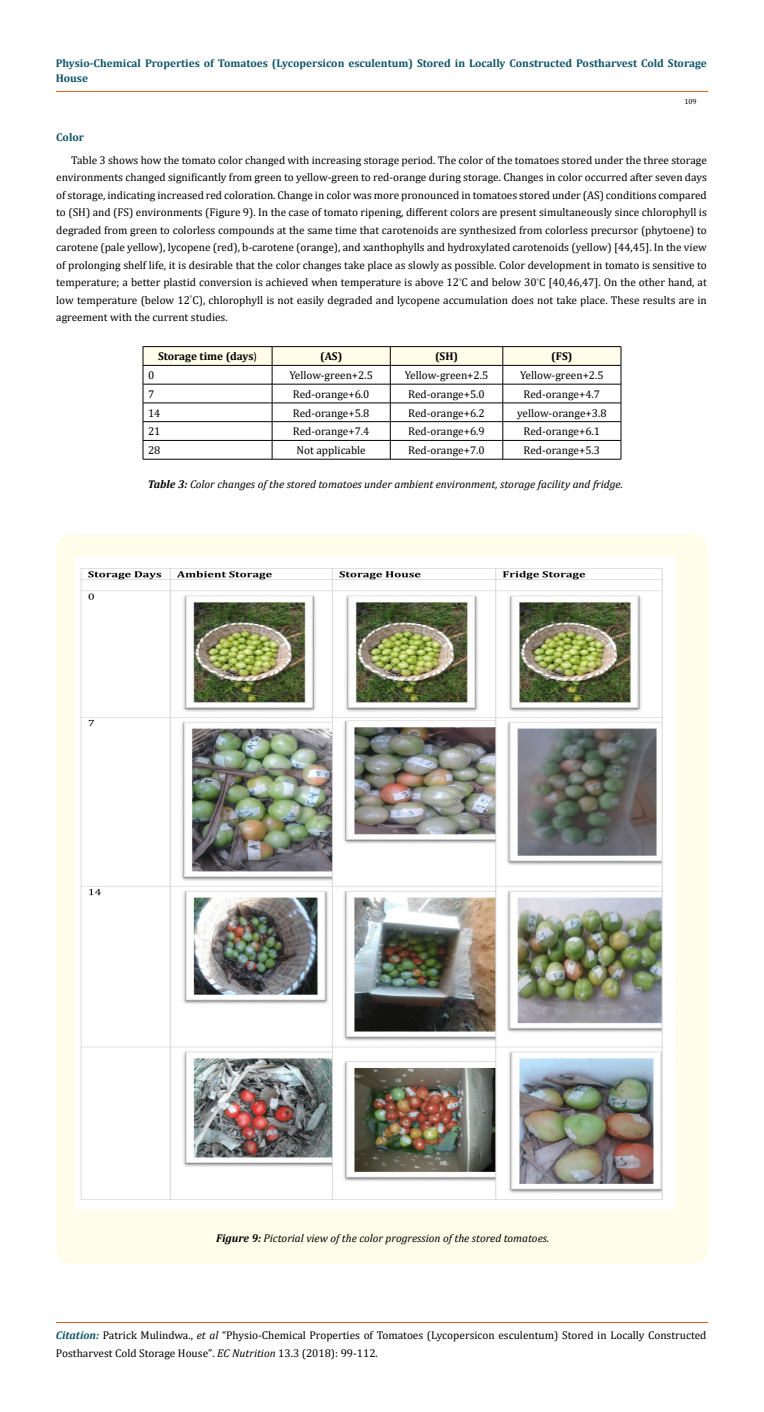
<style>
.page{position:relative;width:764px;height:1412px;background:#fff}
.page>*{position:absolute;margin:0;border:0;box-sizing:border-box;transform-origin:0 0}
.t1{font:11.25px/17.5px "Cambria";color:#000}
.t2{font:italic 11.25px "Cambria";color:#000}
.t3{font:700 11.25px/15px "Cambria";color:#0e546a}
.t4{font:700 11.25px "Cambria";color:#000}
.t5{font:7.5px "Cambria";color:#000}
.s1{font-family:"Calibri";font-weight:400}
.s2{font-weight:700}
.s3{font-weight:700;font-style:italic;color:#0e546a}
.s4{font-style:italic}
.s5{font-size:11.12px}
</style>
<div class="page">
<hr style="left:56px;top:91px;width:651px;height:1px;background:#e05d1a">
<hr style="left:56px;top:1322px;width:651px;height:1px;background:#e05d1a">
<svg style="left:143px;top:346px;width:479px;height:113px"></svg>
<hr style="left:143px;top:459px;width:129px;height:1px;background:#000">
<hr style="left:272px;top:459px;width:118px;height:1px;background:#000">
<hr style="left:390px;top:459px;width:113px;height:1px;background:#000">
<hr style="left:503px;top:459px;width:118px;height:1px;background:#000">
<div style="left:56px;top:534px;width:651px;height:729px;background:#fffde9;border-radius:15px"></div>
<img style="left:76px;top:556px;width:599px;height:653px">
<p class="t3" style="left:56px;top:55px;width:652px">Physio-Chemical Properties of Tomatoes (Lycopersicon esculentum) Stored in Locally Constructed Postharvest Cold Storage<br>House</p>
<p class="t5" style="left:684px;top:97px;width:14px">109</p>
<p class="t3" style="left:56px;top:129px;width:29px">Color</p>
<p class="t1" style="left:56px;top:151px;width:652px;text-align:justify;text-indent:15px">Table 3 shows how the tomato color changed with increasing storage period. The color of the tomatoes stored under the three storage environments changed significantly from green to yellow-green to red-orange during storage. Changes in color occurred after seven days of storage, indicating increased red coloration. Change in color was more pronounced in tomatoes stored under (AS) conditions compared to (SH) and (FS) environments (Figure 9). In the case of tomato ripening, different colors are present simultaneously since chlorophyll is degraded from green to colorless compounds at the same time that carotenoids are synthesized from colorless precursor (phytoene) to carotene (pale yellow), lycopene (red), b-carotene (orange), and xanthophylls and hydroxylated carotenoids (yellow) [44,45]. In the view of prolonging shelf life, it is desirable that the color changes take place as slowly as possible. Color development in tomato is sensitive to temperature; a better plastid conversion is achieved when temperature is above 12<sup>°</sup>C and below 30<sup>°</sup>C [40,46,47]. On the other hand, at low temperature (below 12<sup>°</sup>C), chlorophyll is not easily degraded and lycopene accumulation does not take place. These results are in agreement with the current studies.</p>
<p class="t4" style="left:158px;top:348px;width:100px">Storage time (days<span class="s1">)</span></p>
<p class="t4" style="left:320px;top:348px;width:24px">(AS)</p>
<p class="t4" style="left:435px;top:348px;width:25px">(SH)</p>
<p class="t4" style="left:551px;top:348px;width:23px">(FS)</p>
<p class="t1" style="left:148px;top:366px;width:8px">0</p>
<p class="t1" style="left:289px;top:366px;width:85px">Yellow-green+2.5</p>
<p class="t1" style="left:405px;top:366px;width:85px">Yellow-green+2.5</p>
<p class="t1" style="left:520px;top:366px;width:85px">Yellow-green+2.5</p>
<p class="t1" style="left:148px;top:385px;width:8px">7</p>
<p class="t1" style="left:293px;top:385px;width:78px">Red-orange+6.0</p>
<p class="t1" style="left:408px;top:385px;width:78px">Red-orange+5.0</p>
<p class="t1" style="left:523px;top:385px;width:78px">Red-orange+4.7</p>
<p class="t1" style="left:148px;top:404px;width:14px">14</p>
<p class="t1" style="left:293px;top:404px;width:78px">Red-orange+5.8</p>
<p class="t1" style="left:408px;top:404px;width:78px">Red-orange+6.2</p>
<p class="t1" style="left:517px;top:404px;width:91px">yellow-orange+3.8</p>
<p class="t1" style="left:148px;top:423px;width:14px">21</p>
<p class="t1" style="left:293px;top:423px;width:78px">Red-orange+7.4</p>
<p class="t1" style="left:408px;top:423px;width:78px">Red-orange+6.9</p>
<p class="t1" style="left:523px;top:423px;width:78px">Red-orange+6.1</p>
<p class="t1" style="left:148px;top:441px;width:14px">28</p>
<p class="t1" style="left:296px;top:441px;width:71px">Not applicable</p>
<p class="t1" style="left:408px;top:441px;width:78px">Red-orange+7.0</p>
<p class="t1" style="left:523px;top:441px;width:78px">Red-orange+5.3</p>
<p class="t2" style="left:148px;top:476px;width:477px"><span class="s2">Table 3:</span> Color changes of the stored tomatoes under ambient environment, storage facility and fridge.</p>
<p class="t2" style="left:216px;top:1229px;width:335px"><span class="s2">Figure 9:</span> Pictorial view of the color progression of the stored tomatoes.</p>
<p class="t1" style="left:56px;top:1326px;width:652px"><span class="s3">Citation:</span> Patrick Mulindwa., <span class="s4">et al</span> “Physio-Chemical Properties of Tomatoes (Lycopersicon esculentum) Stored in Locally Constructed<br>Postharvest Cold Storage House”<span class="s5">.</span> <span class="s4">EC Nutrition</span> <span class="s5">13</span>.3 (2018): 99-112.</p>
</div>
